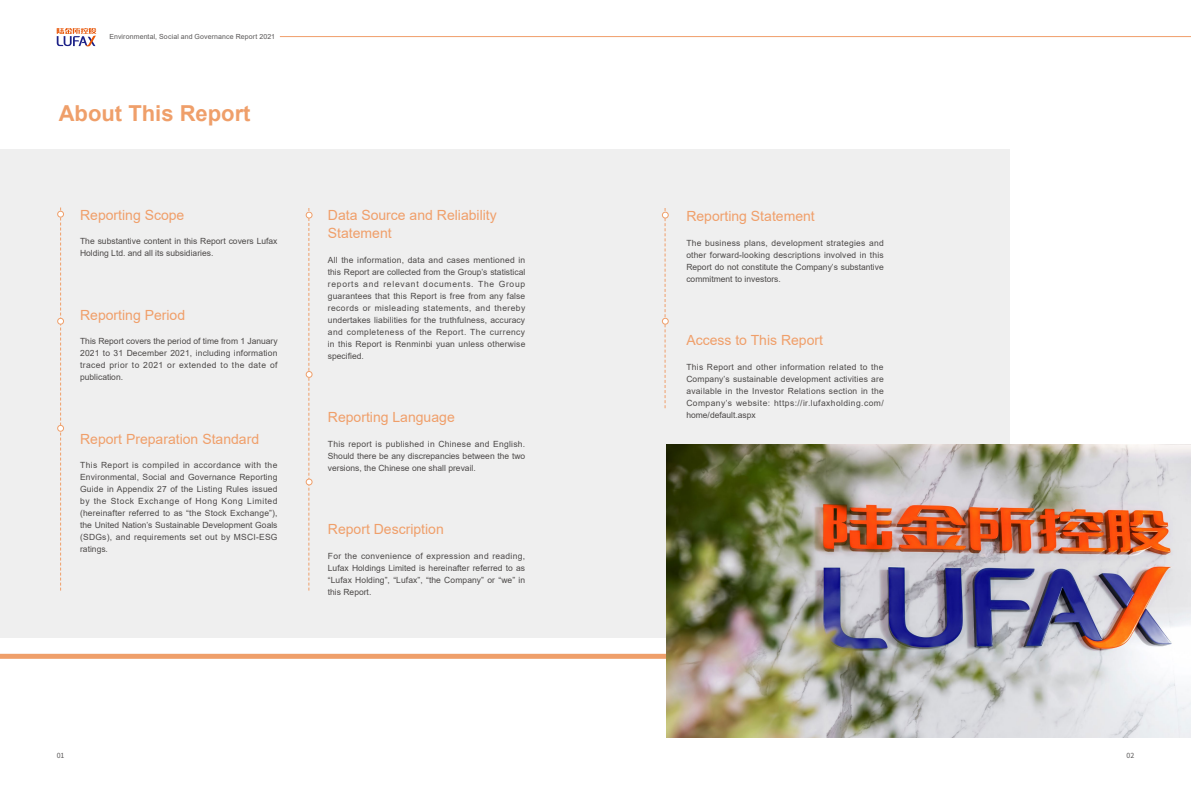
<style>
.page{position:relative;width:1191px;height:808px;background:#fff}
.page>*{position:absolute;margin:0;border:0;box-sizing:border-box;transform-origin:0 0}
.t1{font:700 22px "Arial";color:#ef9f6a}
.t2{font:14px/18px "Arial";color:#ef9f6a}
.t3{font:8.5px/12px "Arial";color:#4c4948;text-align:justify}
.t4{font:7px "Arial";letter-spacing:.015em;color:#595757}
.t5{font:7px "Source Han Sans CN";color:#595757}
</style>
<div class="page">
<hr style="left:280px;top:36px;width:911px;height:1px;background:#f09e6b">
<svg style="left:57px;top:28px;width:39px;height:19px"></svg>
<div style="left:0;top:149px;width:1009px;height:489px;background:#efefef"></div>
<div style="left:57px;top:211px;width:7px;height:7px;border:1px solid #ef9f6a;border-radius:50%"></div>
<div style="left:57px;top:425px;width:7px;height:7px;border:1px solid #ef9f6a;border-radius:50%"></div>
<svg style="left:58px;top:207px;width:6px;height:384px"></svg>
<div style="left:57px;top:318px;width:7px;height:7px;border:1px solid #ef9f6a;border-radius:50%"></div>
<div style="left:662px;top:318px;width:7px;height:7px;border:1px solid #ef9f6a;border-radius:50%"></div>
<svg style="left:306px;top:208px;width:6px;height:383px"></svg>
<div style="left:306px;top:212px;width:6px;height:7px;border:1px solid #ef9f6a;border-radius:50%"></div>
<svg style="left:662px;top:208px;width:6px;height:200px"></svg>
<div style="left:662px;top:212px;width:7px;height:7px;border:1px solid #ef9f6a;border-radius:50%"></div>
<div style="left:0;top:654px;width:672px;height:5px;background:#ef9f6a"></div>
<img style="left:666px;top:444px;width:525px;height:293px">
<p class="t4" style="left:109px;top:32px;width:167px">Environmental, Social and Governance Report 2021</p>
<h1 class="t1" style="left:59px;top:98px;width:193px">About This Report</h1>
<h2 class="t2" style="left:80px;top:205px;width:106px">Reporting Scope</h2>
<p class="t3" style="left:80px;top:235px;width:199px">The substantive content in this Report covers Lufax<br>Holding Ltd. and all its subsidiaries.</p>
<h2 class="t2" style="left:80px;top:306px;width:107px">Reporting Period</h2>
<p class="t3" style="left:80px;top:335px;width:199px">This Report covers the period of time from 1 January 2021 to 31 December 2021, including information traced prior to 2021 or extended to the date of publication.</p>
<h2 class="t2" style="left:80px;top:430px;width:180px">Report Preparation Standard</h2>
<p class="t3" style="left:80px;top:459px;width:199px">This Report is compiled in accordance with the Environmental, Social and Governance Reporting Guide in Appendix 27 of the Listing Rules issued by the Stock Exchange of Hong Kong Limited (hereinafter referred to as “the Stock Exchange”), the United Nation’s Sustainable Development Goals (SDGs), and requirements set out by MSCI-ESG ratings.</p>
<h2 class="t2" style="left:328px;top:206px;width:170px">Data Source and Reliability<br>Statement</h2>
<p class="t3" style="left:328px;top:254px;width:199px">All the information, data and cases mentioned in this Report are collected from the Group’s statistical reports and relevant documents. The Group guarantees that this Report is free from any false records or misleading statements, and thereby undertakes liabilities for the truthfulness, accuracy and completeness of the Report. The currency in this Report is Renminbi yuan unless otherwise specified.</p>
<h2 class="t2" style="left:328px;top:408px;width:128px">Reporting Language</h2>
<p class="t3" style="left:328px;top:438px;width:199px">This report is published in Chinese and English.<br>Should there be any discrepancies between the two versions, the Chinese one shall prevail.</p>
<h2 class="t2" style="left:328px;top:520px;width:117px">Report Description</h2>
<p class="t3" style="left:328px;top:550px;width:199px">For the convenience of expression and reading, Lufax Holdings Limited is hereinafter referred to as “Lufax Holding”, “Lufax”, “the Company” or “we” in this Report.</p>
<h2 class="t2" style="left:686px;top:207px;width:130px">Reporting Statement</h2>
<p class="t3" style="left:686px;top:236px;width:199px">The business plans, development strategies and other forward-looking descriptions involved in this Report do not constitute the Company’s substantive commitment to investors.</p>
<h2 class="t2" style="left:686px;top:331px;width:138px">Access to This Report</h2>
<p class="t3" style="left:686px;top:361px;width:199px">This Report and other information related to the Company’s sustainable development activities are available in the Investor Relations section in the Company’s website: https://ir.lufaxholding.com/ home/default.aspx</p>
<p class="t5" style="left:57px;top:752px;width:9px">01</p>
<p class="t5" style="left:1126px;top:752px;width:9px">02</p>
</div>
